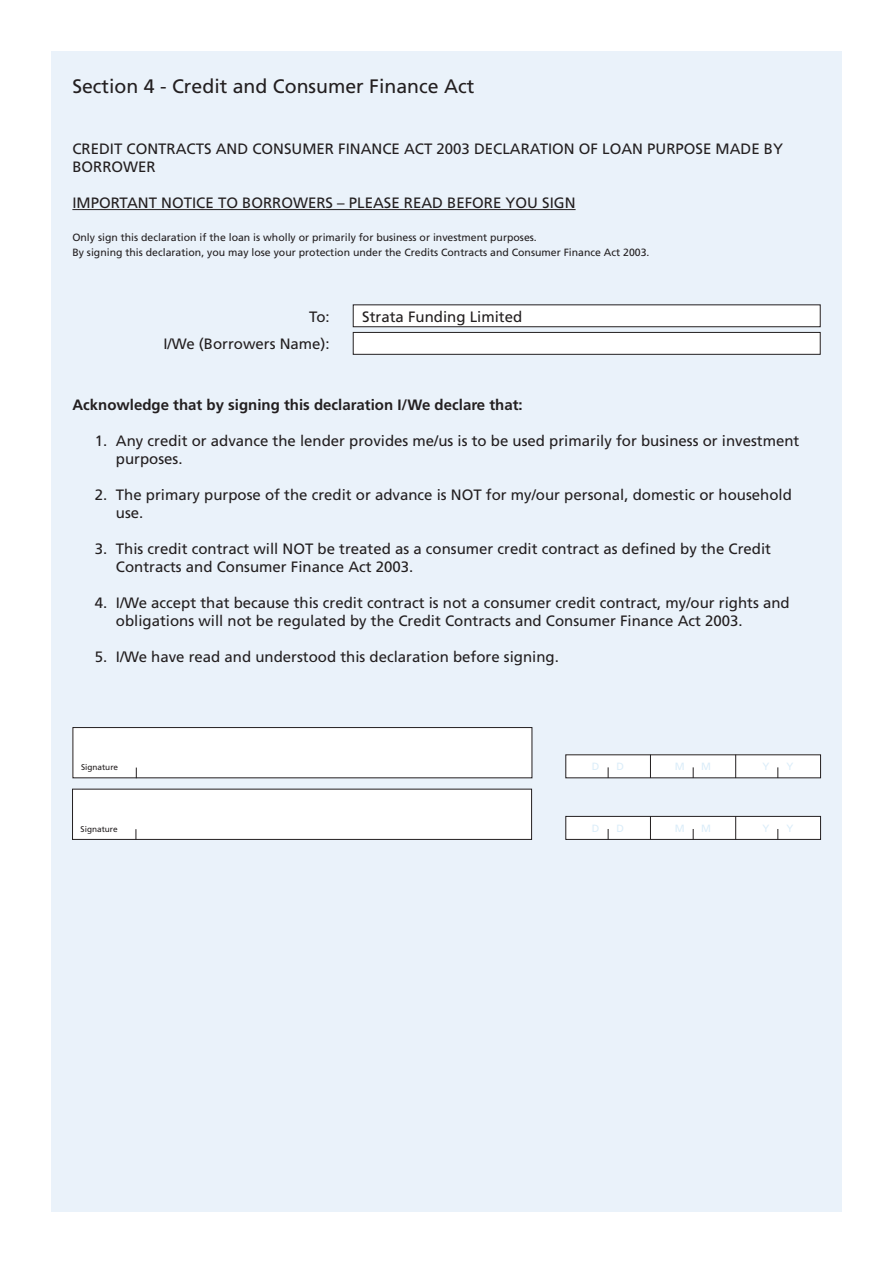
<style>
.page{position:relative;width:893px;height:1263px;background:#fff}
.page>*{position:absolute;margin:0;border:0;box-sizing:border-box;transform-origin:0 0}
.t1{font:19.5px "Frutiger";color:#231f20}
.t2{font:15px/18px "Frutiger";color:#231f20}
.t3{font:700 15px "Frutiger";color:#231f20}
.t4{font:10.5px/15px "Frutiger";color:#231f20}
.t5{font:10.5px "Frutiger";color:#dbedf9}
.t6{font:8.25px "Frutiger";color:#231f20}
</style>
<div class="page">
<div style="left:51px;top:51px;width:791px;height:1161px;background:#eaf2fa"></div>
<hr style="left:72px;top:209px;width:504px;height:1px;background:#231f20">
<div style="left:353px;top:305px;width:467px;height:22px;background:#fff"></div>
<div style="left:353px;top:304px;width:468px;height:23px;border:1px solid #231f20"></div>
<div style="left:353px;top:332px;width:467px;height:22px;background:#fff"></div>
<div style="left:353px;top:332px;width:468px;height:23px;border:1px solid #231f20"></div>
<div style="left:73px;top:789px;width:459px;height:50px;background:#fff"></div>
<div style="left:72px;top:789px;width:460px;height:51px;border:1px solid #231f20"></div>
<div style="left:566px;top:755px;width:254px;height:23px;background:#fff"></div>
<svg style="left:650px;top:755px;width:1px;height:23px"></svg>
<svg style="left:735px;top:755px;width:1px;height:23px"></svg>
<div style="left:73px;top:727px;width:459px;height:51px;background:#fff"></div>
<div style="left:73px;top:727px;width:459px;height:51px;border:1px solid #231f20"></div>
<div style="left:566px;top:816px;width:254px;height:23px;background:#fff"></div>
<div style="left:565px;top:816px;width:256px;height:24px;border:1px solid #231f20"></div>
<svg style="left:650px;top:816px;width:1px;height:24px"></svg>
<svg style="left:735px;top:816px;width:1px;height:24px"></svg>
<h1 class="t1" style="left:72px;top:75px;width:403px">Section 4 - Credit and Consumer Finance Act</h1>
<p class="t2" style="left:72px;top:140px;width:712px">CREDIT CONTRACTS AND CONSUMER FINANCE ACT 2003 DECLARATION OF LOAN PURPOSE MADE BY<br>BORROWER</p>
<p class="t2" style="left:72px;top:194px;width:505px">IMPORTANT NOTICE TO BORROWERS – PLEASE READ BEFORE YOU SIGN</p>
<p class="t4" style="left:72px;top:230px;width:579px">Only sign this declaration if the loan is wholly or primarily for business or investment purposes.<br>By signing this declaration, you may lose your protection under the Credits Contracts and Consumer Finance Act 2003.</p>
<p class="t2" style="left:163px;top:303px;width:168px;line-height:27.6px;text-align:right">To:<br>I/We (Borrowers Name):</p>
<p class="t2" style="left:362px;top:307px;width:162px">Strata Funding Limited</p>
<p class="t3" style="left:72px;top:396px;width:452px">Acknowledge that by signing this declaration I/We declare that:</p>
<p class="t2" style="left:116px;top:432px;width:685px;text-indent:-21px">1. Any credit or advance the lender provides me/us is to be used primarily for business or investment purposes.</p>
<p class="t2" style="left:116px;top:486px;width:677px;text-indent:-21px">2. The primary purpose of the credit or advance is NOT for my/our personal, domestic or household use.</p>
<p class="t2" style="left:116px;top:540px;width:657px;text-indent:-21px">3. This credit contract will NOT be treated as a consumer credit contract as defined by the Credit<br>Contracts and Consumer Finance Act 2003.</p>
<p class="t2" style="left:116px;top:594px;width:675px;text-indent:-21px">4. I/We accept that because this credit contract is not a consumer credit contract, my/our rights and obligations will not be regulated by the Credit Contracts and Consumer Finance Act 2003.</p>
<p class="t2" style="left:95px;top:648px;width:465px">5. I/We have read and understood this declaration before signing.</p>
<p class="t6" style="left:81px;top:762px;width:39px">Signature</p>
<p class="t5" style="left:592px;top:760px;width:9px">D</p>
<p class="t5" style="left:616px;top:760px;width:9px">D</p>
<p class="t5" style="left:675px;top:760px;width:11px">M</p>
<p class="t5" style="left:701px;top:760px;width:11px">M</p>
<p class="t5" style="left:762px;top:760px;width:9px">Y</p>
<p class="t5" style="left:786px;top:760px;width:9px">Y</p>
<p class="t6" style="left:81px;top:824px;width:39px">Signature</p>
<p class="t5" style="left:592px;top:822px;width:9px">D</p>
<p class="t5" style="left:616px;top:822px;width:9px">D</p>
<p class="t5" style="left:675px;top:822px;width:11px">M</p>
<p class="t5" style="left:701px;top:822px;width:11px">M</p>
<p class="t5" style="left:762px;top:822px;width:9px">Y</p>
<p class="t5" style="left:786px;top:822px;width:9px">Y</p>
</div>
